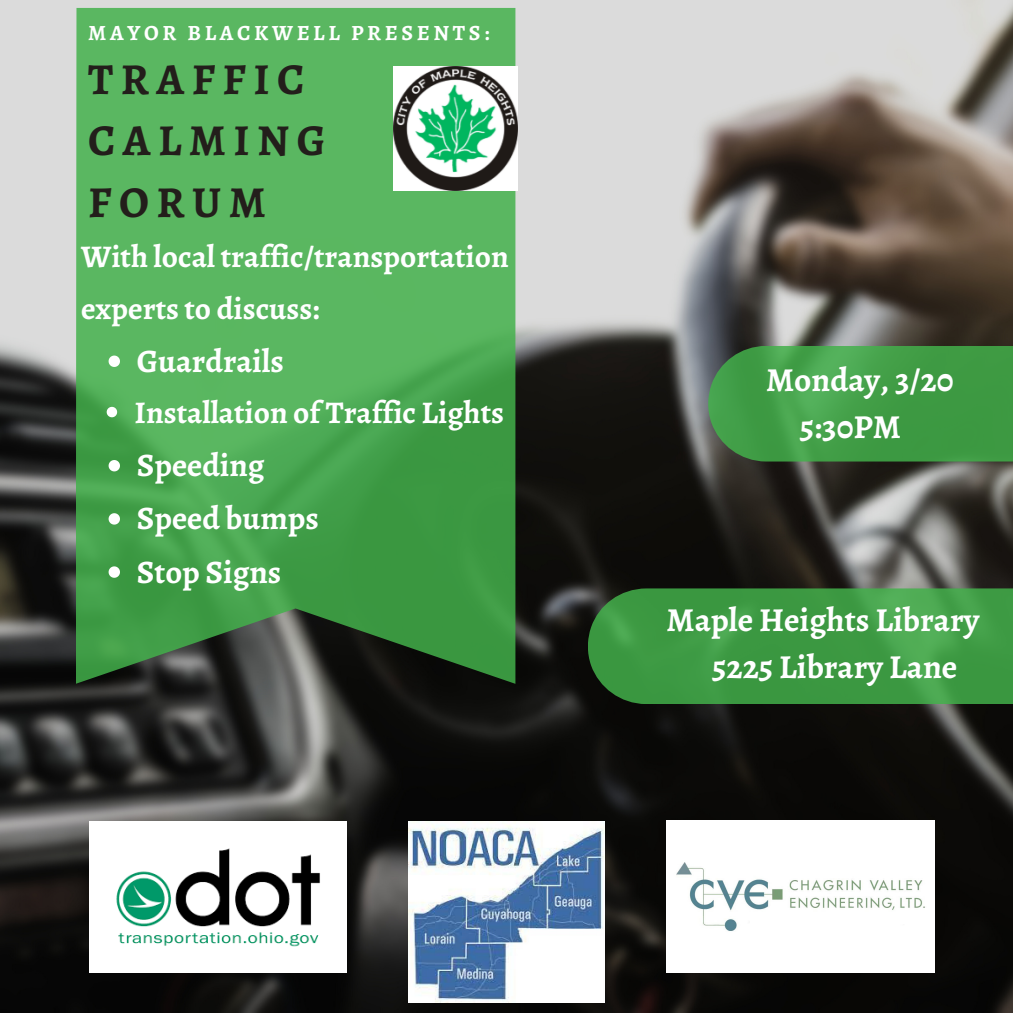
<style>
.page{position:relative;width:1013px;height:1013px;background:#fff}
.page>*{position:absolute;margin:0;border:0;box-sizing:border-box;transform-origin:0 0}
.t1{font:700 44.25px/61.9px "Alegreya";letter-spacing:.17em;color:#231e1b}
.t2{font:700 33.5px/46.9px "Alegreya";color:#fff}
.t3{font:700 32.75px/53.1px "Alegreya";color:#fff}
.t4{font:700 31.5px/51.2px "Alegreya";color:#fff}
.t5{font:700 21.75px "Alegreya";letter-spacing:.17em;color:#fff}
</style>
<div class="page">
<img style="left:0;top:0;width:1012px;height:1012px">
<svg style="left:588px;top:588px;width:424px;height:116px;background:#3d9743"></svg>
<svg style="left:76px;top:8px;width:439px;height:676px;background:#4ea654"></svg>
<svg style="left:708px;top:346px;width:304px;height:115px;background:#439a48"></svg>
<img style="left:393px;top:66px;width:125px;height:125px">
<img style="left:89px;top:821px;width:257px;height:151px">
<img style="left:408px;top:821px;width:196px;height:181px">
<img style="left:666px;top:820px;width:268px;height:152px">
<svg style="left:109px;top:355px;width:11px;height:12px"></svg>
<svg style="left:107px;top:407px;width:10px;height:10px"></svg>
<svg style="left:109px;top:460px;width:11px;height:11px"></svg>
<svg style="left:109px;top:513px;width:11px;height:11px"></svg>
<svg style="left:109px;top:566px;width:11px;height:12px"></svg>
<p class="t5" style="left:88px;top:18px;width:403px">MAYOR BLACKWELL PRESENTS:</p>
<h1 class="t1" style="left:88px;top:48px;width:239px">TRAFFIC<br>CALMING<br>FORUM</h1>
<p class="t4" style="left:81px;top:231px;width:429px">With local traffic/transportation experts to discuss:</p>
<p class="t3" style="left:137px;top:334px;width:149px">Guardrails</p>
<p class="t4" style="left:135px;top:387px;width:371px">Installation of Traffic Lights</p>
<p class="t3" style="left:137px;top:438px;width:183px">Speeding<br>Speed bumps<br>Stop Signs</p>
<p class="t2" style="left:766px;top:356px;width:189px;text-align:center">Monday, 3/20<br>5:30PM</p>
<p class="t2" style="left:712px;top:596px;width:269px;text-indent:-46px">Maple Heights Library<br>5225 Library Lane</p>
</div>
